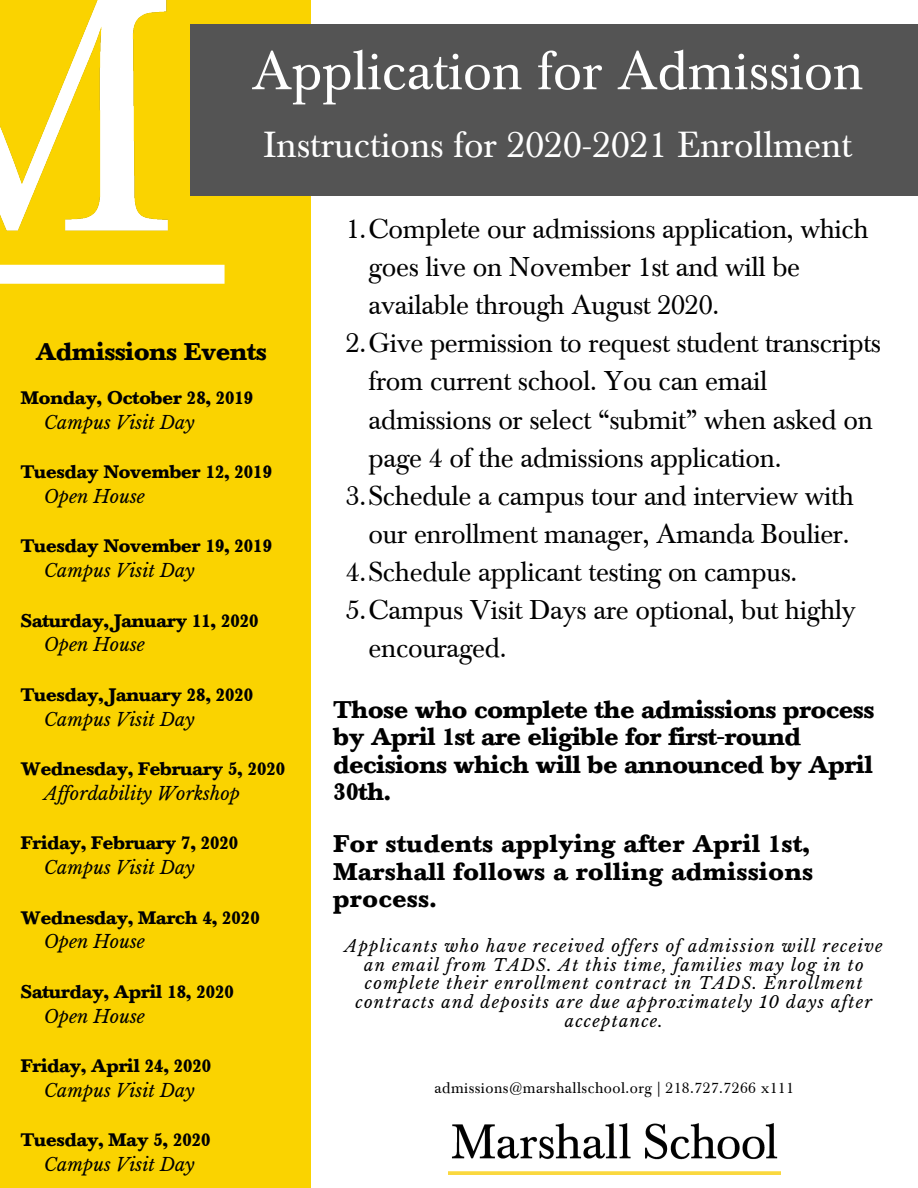
<style>
.page{position:relative;width:918px;height:1188px;background:#fff}
.page>*{position:absolute;margin:0;border:0;box-sizing:border-box;transform-origin:0 0}
.t1{font:54px "Baskerville BE";color:#fff}
.t2{font:36px "Baskerville BE";color:#fff}
.t3{font:27px "Baskerville BE";letter-spacing:-.01em;color:#000}
.t4{font:700 24px/27.6px "Baskerville BE";color:#000}
.t5{font:700 24px/27.6px "Baskerville BE";letter-spacing:.03em;color:#000}
.t6{font:700 18px "Baskerville BE";color:#000}
.t7{font:italic 18px "Libre Baskerville";color:#000}
.t8{font:italic 16.5px/18.6px "Libre Baskerville";letter-spacing:.075em;color:#000;text-align:center}
.t9{font:15px "Baskerville BE";letter-spacing:.03em;color:#000}
</style>
<div class="page">
<div style="left:0;top:0;width:310px;height:1188px;background:#fad300"></div>
<div style="left:191px;top:24px;width:727px;height:172px;background:#545454"></div>
<img style="left:0;top:0;width:191px;height:231px">
<div style="left:0;top:265px;width:225px;height:19px;background:#fff"></div>
<img style="left:448px;top:1123px;width:332px;height:52px">
<h1 class="t1" style="left:251px;top:49px;width:613px">Application for Admission</h1>
<h2 class="t2" style="left:263px;top:130px;width:590px">Instructions for 2020-2021 Enrollment</h2>
<p class="t4" style="left:36px;top:337px;width:232px">Admissions Events</p>
<p class="t6" style="left:21px;top:386px;width:234px">Monday, October 28, 2019</p>
<p class="t7" style="left:44px;top:411px;width:152px">Campus Visit Day</p>
<p class="t6" style="left:21px;top:460px;width:253px">Tuesday November 12, 2019</p>
<p class="t7" style="left:44px;top:485px;width:102px">Open House</p>
<p class="t6" style="left:21px;top:535px;width:253px">Tuesday November 19, 2019</p>
<p class="t7" style="left:44px;top:560px;width:152px">Campus Visit Day</p>
<p class="t6" style="left:21px;top:609px;width:239px">Saturday, January 11, 2020</p>
<p class="t7" style="left:44px;top:634px;width:102px">Open House</p>
<p class="t6" style="left:21px;top:683px;width:234px">Tuesday, January 28, 2020</p>
<p class="t7" style="left:44px;top:708px;width:152px">Campus Visit Day</p>
<p class="t6" style="left:21px;top:757px;width:266px">Wednesday, February 5, 2020</p>
<p class="t7" style="left:44px;top:782px;width:197px">Af ordability Workshop</p>
<p class="t6" style="left:21px;top:832px;width:219px">Friday, February 7, 2020</p>
<p class="t7" style="left:44px;top:857px;width:152px">Campus Visit Day</p>
<p class="t6" style="left:21px;top:906px;width:240px">Wednesday, March 4, 2020</p>
<p class="t7" style="left:44px;top:931px;width:102px">Open House</p>
<p class="t6" style="left:21px;top:980px;width:215px">Saturday, April 18, 2020</p>
<p class="t7" style="left:44px;top:1005px;width:102px">Open House</p>
<p class="t6" style="left:21px;top:1054px;width:192px">Friday, April 24, 2020</p>
<p class="t7" style="left:44px;top:1079px;width:152px">Campus Visit Day</p>
<p class="t6" style="left:21px;top:1129px;width:191px">Tuesday, May 5, 2020</p>
<p class="t7" style="left:44px;top:1154px;width:152px">Campus Visit Day</p>
<p class="t3" style="left:346px;top:218px;width:524px">1.Complete our admissions application, which</p>
<p class="t3" style="left:369px;top:256px;width:433px">goes live on November 1st and will be</p>
<p class="t3" style="left:369px;top:294px;width:352px">available through August 2020.</p>
<p class="t3" style="left:346px;top:332px;width:537px">2.Give permission to request student transcripts</p>
<p class="t3" style="left:369px;top:371px;width:400px">from current school. You can email</p>
<p class="t3" style="left:369px;top:409px;width:506px">admissions or select “submit” when asked on</p>
<p class="t3" style="left:369px;top:447px;width:414px">page 4 of the admissions application.</p>
<p class="t3" style="left:346px;top:485px;width:510px">3.Schedule a campus tour and interview with</p>
<p class="t3" style="left:369px;top:523px;width:482px">our enrollment manager, Amanda Boulier.</p>
<p class="t3" style="left:346px;top:561px;width:453px">4.Schedule applicant testing on campus.</p>
<p class="t3" style="left:346px;top:599px;width:512px">5.Campus Visit Days are optional, but highly</p>
<p class="t3" style="left:369px;top:638px;width:139px">encouraged.</p>
<p class="t4" style="left:334px;top:694px;width:542px">Those who complete the admissions process by April 1st are eligible for first-round decisions which will be announced by April 30th.</p>
<p class="t5" style="left:334px;top:829px;width:481px">For students applying after April 1st,<br>Marshall follows a rolling admissions process.</p>
<p class="t8" style="left:345px;top:937px;width:539px">Applicants who have received offers of admission will receive an email from TADS. At this time, families may log in to complete their enrollment contract in TADS. Enrollment contracts and deposits are due approximately 10 days after acceptance.</p>
<p class="t9" style="left:435px;top:1082px;width:361px">admissions@marshallschool.org | 218.727.7266 x111</p>
</div>
